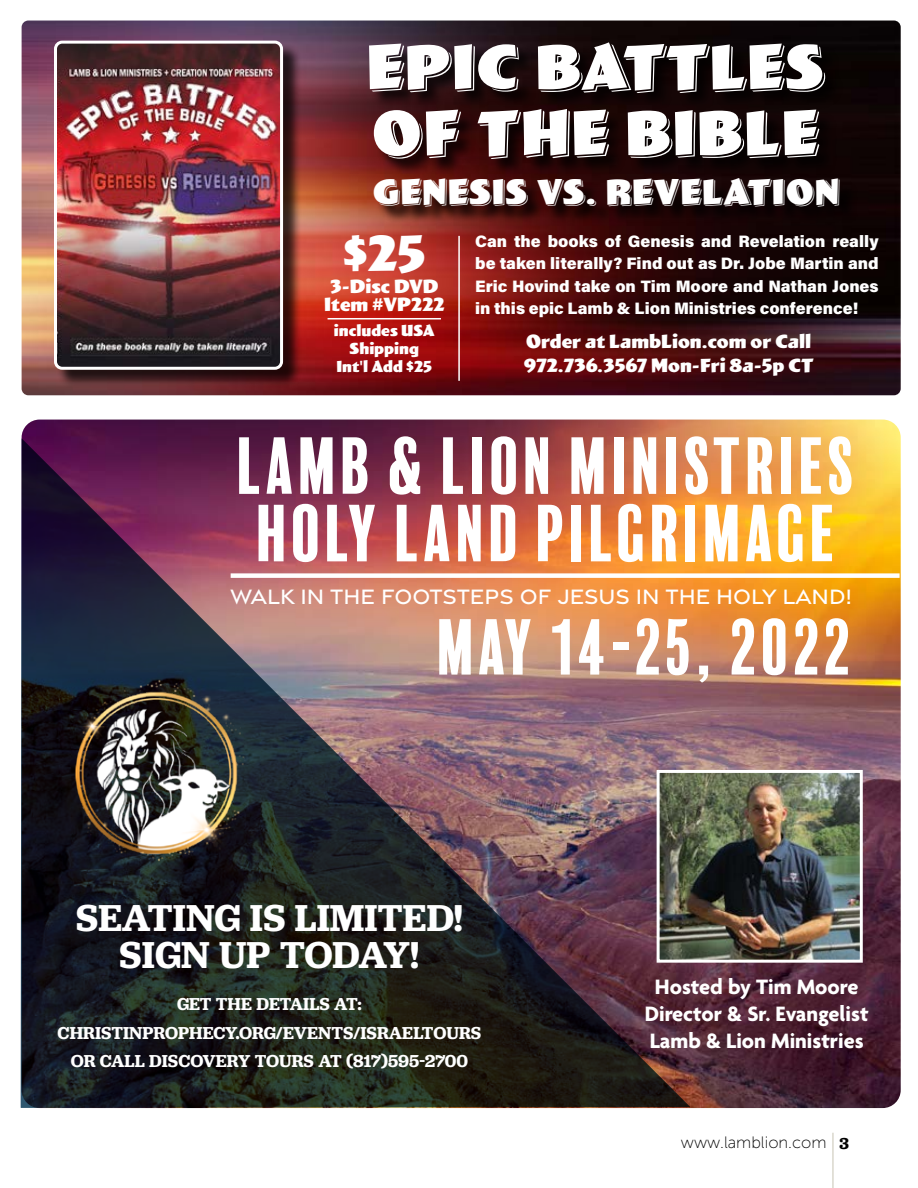
<style>
.page{position:relative;width:918px;height:1188px;background:#fff}
.page>*{position:absolute;margin:0;border:0;box-sizing:border-box;transform-origin:0 0}
.t1{font:73.5px/67.5px "Balboa Plus Fill";color:#fff}
.t2{font:72px "Balboa Plus Fill";letter-spacing:-.01em;color:#fff}
.t3{font:58.5px/66px "Wigwag Deluxe";color:#fff}
.t4{font:700 48px "Wigwag";color:#fff}
.t5{font:600 39px/37.5px "Jubilat";color:#fff;text-align:center}
.t6{font:33px "Wigwag Deluxe";color:#fff}
.t7{font:700 22.5px/27px "Agenda";color:#fff;text-align:center}
.t8{font:500 22.5px "Gravesend Sans";color:#fff}
.t9{font:600 18px/28.5px "Jubilat";color:#fff;text-align:center}
.t10{font:700 18px/18px "Wigwag";color:#fff;text-align:center}
.t11{font:900 16.5px/22.5px "Acumin Pro";color:#fff;text-align:justify}
.t12{font:16.5px "Museo Sans 100";color:#000}
.t13{font:700 15px/18px "Wigwag";color:#fff;text-align:center}
.s1{font-family:"Jubilat";font-weight:600}
</style>
<div class="page">
<hr style="left:833px;top:1133px;width:1px;height:55px;background:#c7c4b3">
<img style="left:27px;top:420px;width:874px;height:688px">
<img style="left:20px;top:425px;width:683px;height:684px">
<img style="left:65px;top:674px;width:189px;height:192px">
<img style="left:661px;top:774px;width:198px;height:185px">
<div style="left:657px;top:770px;width:206px;height:193px;border:3px solid #fff"></div>
<img style="left:22px;top:21px;width:879px;height:374px">
<div style="left:56px;top:43px;width:246px;height:345px;background:#000;opacity:.75"></div>
<img style="left:56px;top:42px;width:226px;height:326px">
<div style="left:54px;top:41px;width:229px;height:329px;border:3px solid #fff;border-radius:7px"></div>
<div style="left:372px;top:45px;width:486px;height:180px;background:#000;opacity:.75"></div>
<hr style="left:458px;top:236px;width:2px;height:145px;background:#fff">
<div style="left:231px;top:573px;width:669px;height:5px;background:#fff"></div>
<hr style="left:328px;top:318px;width:113px;height:2px;background:#fff">
<h3 class="t3" style="left:367px;top:33px;width:460px">EPIC BATTLES<br>OF THE BIBLE</h3>
<h3 class="t6" style="left:373px;top:168px;width:469px">GENESIS VS. REVELATION</h3>
<p class="t11" style="left:475px;top:229px;width:405px">Can the books of Genesis and Revelation really be taken literally? Find out as Dr. Jobe Martin and Eric Hovind take on Tim Moore and Nathan Jones in this epic Lamb &amp; Lion Ministries conference!</p>
<h3 class="t4" style="left:343px;top:223px;width:85px">$25</h3>
<p class="t10" style="left:324px;top:277px;width:122px">3-Disc DVD<br>Item #VP222</p>
<p class="t13" style="left:334px;top:322px;width:102px">includes USA<br>Shipping<br>Int'l Add $25</p>
<p class="t10" style="left:524px;top:329px;width:291px;line-height:24px;text-align:left">Order at LambLion.com or Call<br>972.736.3567 Mon-Fri 8a-5p CT</p>
<h1 class="t1" style="left:237px;top:433px;width:623px">LAMB &amp; LION MINISTRIES<br>HOLY LAND PILGRIMAGE</h1>
<h3 class="t8" style="left:231px;top:583px;width:623px">WALK IN THE FOOTSTEPS OF JESUS IN THE HOLY LAND!</h3>
<h2 class="t2" style="left:437px;top:607px;width:419px">MAY 14-25, 2022</h2>
<h3 class="t5" style="left:76px;top:898px;width:389px">SEATING IS LIMITED!<br>SIGN UP TODAY!</h3>
<p class="t9" style="left:58px;top:990px;width:425px">GET THE DETAILS AT:<br>CHRISTINPROPHECY.ORG/EVENTS/ISRAELTOURS<br>OR CALL DISCOVERY TOURS AT (817)595-2700</p>
<h3 class="t7" style="left:645px;top:975px;width:225px">Hosted by Tim Moore<br>Director &amp; Sr. Evangelist<br>Lamb &amp; Lion Ministries</h3>
<p class="t12" style="left:681px;top:1134px;width:169px">www.lamblion.com <span class="s1">3</span></p>
</div>
